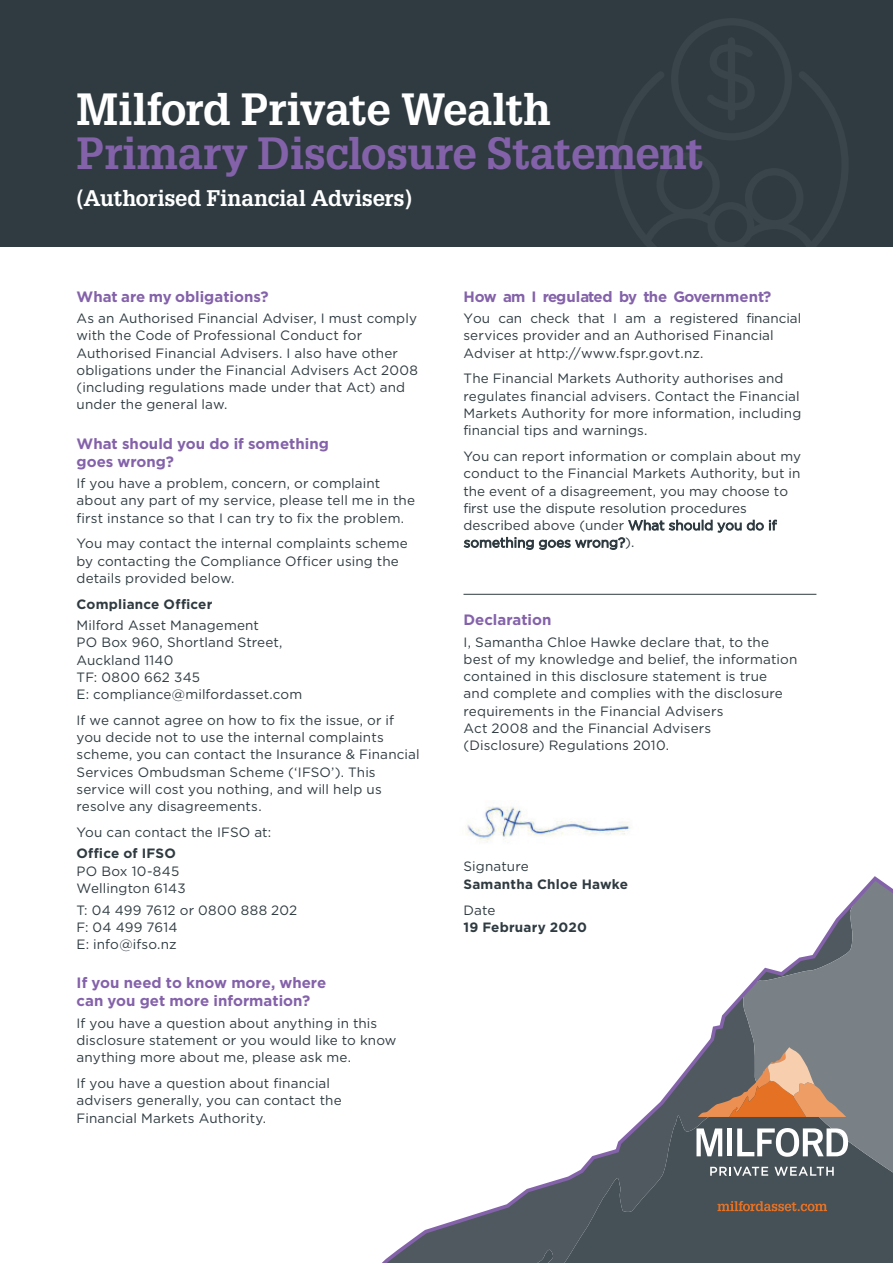
<style>
.page{position:relative;width:893px;height:1263px;background:#fff}
.page>*{position:absolute;margin:0;border:0;box-sizing:border-box;transform-origin:0 0}
.t1{font:700 44.1px "Glypha";letter-spacing:-.01em;color:#8462aa}
.t2{font:700 44.1px "Glypha";letter-spacing:-.01em;color:#fff}
.t3{font:700 22.05px "Glypha";letter-spacing:-.005em;color:#fff}
.t4{font:700 15px/18px "Gotham";color:#8462aa}
.t5{font:13.5px/17.2px "Gotham";letter-spacing:.01em;color:#2f3b41}
.t6{font:700 13.5px "Gotham";letter-spacing:.015em;color:#2f3b41}
</style>
<div class="page">
<svg style="left:382px;top:876px;width:496px;height:387px"></svg>
<svg style="left:564px;top:878px;width:329px;height:385px"></svg>
<div style="left:0;top:0;width:893px;height:247px;background:#2f3b41"></div>
<hr style="left:463px;top:594px;width:353px;height:1px;background:#2f3b41">
<img style="left:466px;top:806px;width:166px;height:36px">
<h1 class="t2" style="left:77px;top:82px;width:476px">Milford Private Wealth</h1>
<h1 class="t1" style="left:77px;top:126px;width:628px">Primary Disclosure Statement</h1>
<h2 class="t3" style="left:77px;top:185px;width:337px">(Authorised Financial Advisers(</h2>
<p class="t4" style="left:77px;top:287px;width:194px">What are my obligations?</p>
<p class="t5" style="left:77px;top:309px;width:343px">As an Authorised Financial Adviser I, must comply with the Code of Professional Conduct for Authorised Financial Advisers I. also have other obligations under the Financial Advisers Act 2008 (including regulations made under that Act) and under the general law.</p>
<p class="t4" style="left:77px;top:434px;width:254px">What should you do if something goes wrong?</p>
<p class="t5" style="left:77px;top:474px;width:340px">If you have a problem, concern, or complaint about any part of my service, please tell me in the first instance so that I can try to xfi the problem.</p>
<p class="t5" style="left:77px;top:535px;width:333px">You may contact the internal complaints scheme by contacting the Compliance Officer using the details provided below.</p>
<p class="t6" style="left:77px;top:596px;width:137px">Compliance Officer</p>
<p class="t5" style="left:77px;top:616px;width:227px">Milford Asset Management<br>PO Box 960, Shortland Street,<br>Auckland 1140<br>TF: 0800 662 345<br>E: compliance@milfordasset.com</p>
<p class="t5" style="left:77px;top:711px;width:345px">If we cannot agree on how to xfi the issue, or if you decide not to use the internal complaints scheme, you can contact the Insurance &amp; Financial Services Ombudsman Scheme (‘IFSO’). This service will cost you nothing, and will help us resolve any disagreements.</p>
<p class="t5" style="left:77px;top:823px;width:196px">You can contact the IFSO at:</p>
<p class="t6" style="left:77px;top:846px;width:101px">Office of IFSO</p>
<p class="t5" style="left:77px;top:862px;width:111px">PO Box 10-845<br>Wellington 6143</p>
<p class="t5" style="left:77px;top:901px;width:222px">:T 04 499 7612 or 0800 888 202<br>F: 04 499 7614<br>E: info@ifso.nz</p>
<p class="t4" style="left:77px;top:973px;width:251px">If you need to know more, where can you get more information?</p>
<p class="t5" style="left:77px;top:1014px;width:322px">If you have a question about anything in this disclosure statement or you would like to know anything more about me, please ask me.</p>
<p class="t5" style="left:77px;top:1074px;width:267px">If you have a question about financial advisers generally, you can contact the<br>Financial Markets Authority.</p>
<p class="t4" style="left:463px;top:287px;width:309px">How am I regulated by the Government?</p>
<p class="t5" style="left:747px;top:309px;width:56px">financial</p>
<p class="t5" style="left:530px;top:309px;width:41px">check</p>
<p class="t5" style="left:578px;top:309px;width:29px">that</p>
<p class="t5" style="left:670px;top:309px;width:70px">registered</p>
<p class="t5" style="left:463px;top:309px;width:312px">You<br>services provider and an Authorised Financial<br>Adviser at http://www.fspr.govt.nz.</p>
<p class="t5" style="left:463px;top:370px;width:339px">The Financial Markets Authority authorises and regulates financial advisers. Contact the Financial Markets Authority for more information, including financial tips and warnings.</p>
<p class="t5" style="left:463px;top:447px;width:339px">You can report information or complain about my conduct to the Financial Markets Authority, but in the event of a disagreement, you may choose to first use the dispute resolution procedures described above (under What should you do if something goes wrong .(?</p>
<p class="t5" style="left:613px;top:309px;width:5px">I</p>
<p class="t5" style="left:498px;top:309px;width:25px">can</p>
<p class="t5" style="left:625px;top:309px;width:22px">am</p>
<p class="t5" style="left:654px;top:309px;width:9px">a</p>
<p class="t4" style="left:463px;top:610px;width:89px">Declaration</p>
<p class="t5" style="left:463px;top:633px;width:335px">,I Samantha Chloe Hawke declare that, to the best of my knowledge and belief, the information contained in this disclosure statement is true<br>and complete and complies with the disclosure requirements in the Financial Advisers<br>Act 2008 and the Financial Advisers<br>(Disclosure) Regulations 2010.</p>
<p class="t5" style="left:463px;top:858px;width:67px">Signature</p>
<p class="t6" style="left:463px;top:876px;width:166px">Samantha Chloe Hawke</p>
<p class="t5" style="left:463px;top:901px;width:33px">Date</p>
<p class="t6" style="left:463px;top:919px;width:125px">19 February 2020</p>
</div>
